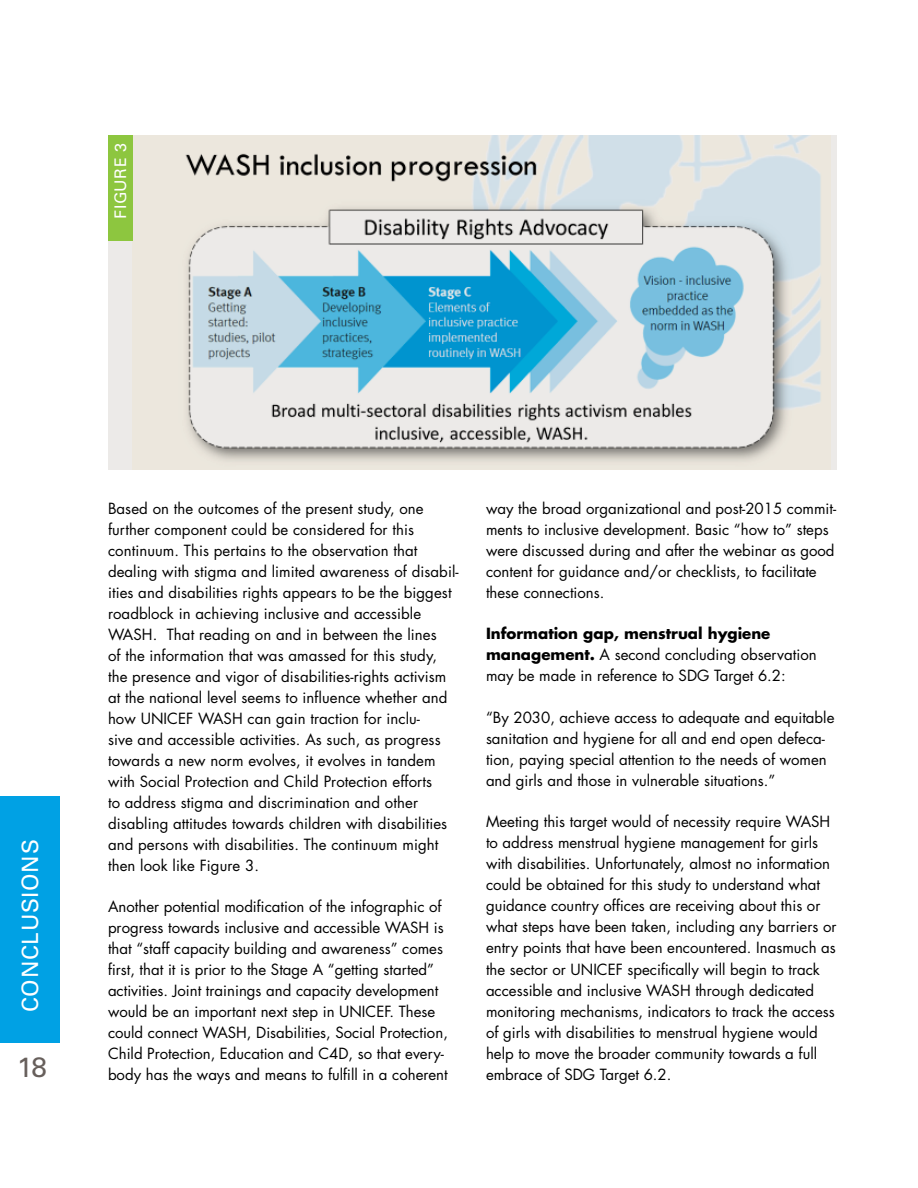
<style>
.page{position:relative;width:918px;height:1188px;background:#fff}
.page>*{position:absolute;margin:0;border:0;box-sizing:border-box;transform-origin:0 0}
.t1{font:27.9px "Univers LT Std";color:#675f5b}
.t2{font:22.5px "Univers LT Std";letter-spacing:.03em;color:#fff}
.t3{font:16.05px "Univers LT Std";letter-spacing:.03em;color:#fff}
.t4{font:15px/21px "Futura Std";color:#000}
.s1{font-weight:700}
</style>
<div class="page">
<div style="left:0;top:797px;width:60px;height:246px;background:#00a1e4"></div>
<div style="left:108px;top:135px;width:729px;height:335px;background:#eceae8"></div>
<img style="left:133px;top:135px;width:697px;height:335px">
<div style="left:108px;top:135px;width:25px;height:106px;background:#8dc63f"></div>
<p class="t3" style="left:111px;top:219px;width:77px;rotate:-90deg">FIGURE 3</p>
<h2 class="t2" style="left:17px;top:1012px;width:174px;rotate:-90deg">CONCLUSIONS</h2>
<h1 class="t1" style="left:17px;top:1051px;width:31px">18</h1>
<p class="t4" style="left:108px;top:498px;width:352px">Based on the outcomes of the present study, one further component could be considered for this continuum. This pertains to the observation that dealing with stigma and limited awareness of disabil&shy;ities and disabilities rights appears to be the biggest roadblock in achieving inclusive and accessible WASH. That reading on and in between the lines<br>of the information that was amassed for this study, the presence and vigor of disabilities-rights activism at the national level seems to influence whether and how UNICEF WASH can gain traction for inclu-<br>sive and accessible activities. As such, as progress towards a new norm evolves, it evolves in tandem with Social Protection and Child Protection efforts<br>to address stigma and discrimination and other disabling attitudes towards children with disabilities and persons with disabilities. The continuum might then look like Figure 3.</p>
<p class="t4" style="left:108px;top:896px;width:341px">Another potential modification of the infographic of progress towards inclusive and accessible WASH is that “staff capacity building and awareness” comes first, that it is prior to the Stage A “getting started” activities. Joint trainings and capacity development would be an important next step in UNICEF. These could connect WASH, Disabilities, Social Protection, Child Protection, Education and C4D, so that every&shy;body has the ways and means to fulfill in a coherent</p>
<p class="t4" style="left:486px;top:498px;width:352px">way the broad organizational and post-2015 commit&shy;ments to inclusive development. Basic “how to” steps were discussed during and after the webinar as good content for guidance and/or checklists, to facilitate these connections.</p>
<p class="t4" style="left:486px;top:623px;width:332px"><span class="s1">Information gap, menstrual hygiene management.</span> A second concluding observation may be made in reference to SDG Target 6.2:</p>
<p class="t4" style="left:486px;top:707px;width:350px">“By 2030, achieve access to adequate and equitable sanitation and hygiene for all and end open defeca&shy;tion, paying special attention to the needs of women and girls and those in vulnerable situations.”</p>
<p class="t4" style="left:486px;top:811px;width:352px">Meeting this target would of necessity require WASH to address menstrual hygiene management for girls with disabilities. Unfortunately, almost no information could be obtained for this study to understand what guidance country offices are receiving about this or what steps have been taken, including any barriers or entry points that have been encountered. Inasmuch as the sector or UNICEF specifically will begin to track accessible and inclusive WASH through dedicated monitoring mechanisms, indicators to track the access of girls with disabilities to menstrual hygiene would help to move the broader community towards a full embrace of SDG Target 6.2.</p>
</div>
